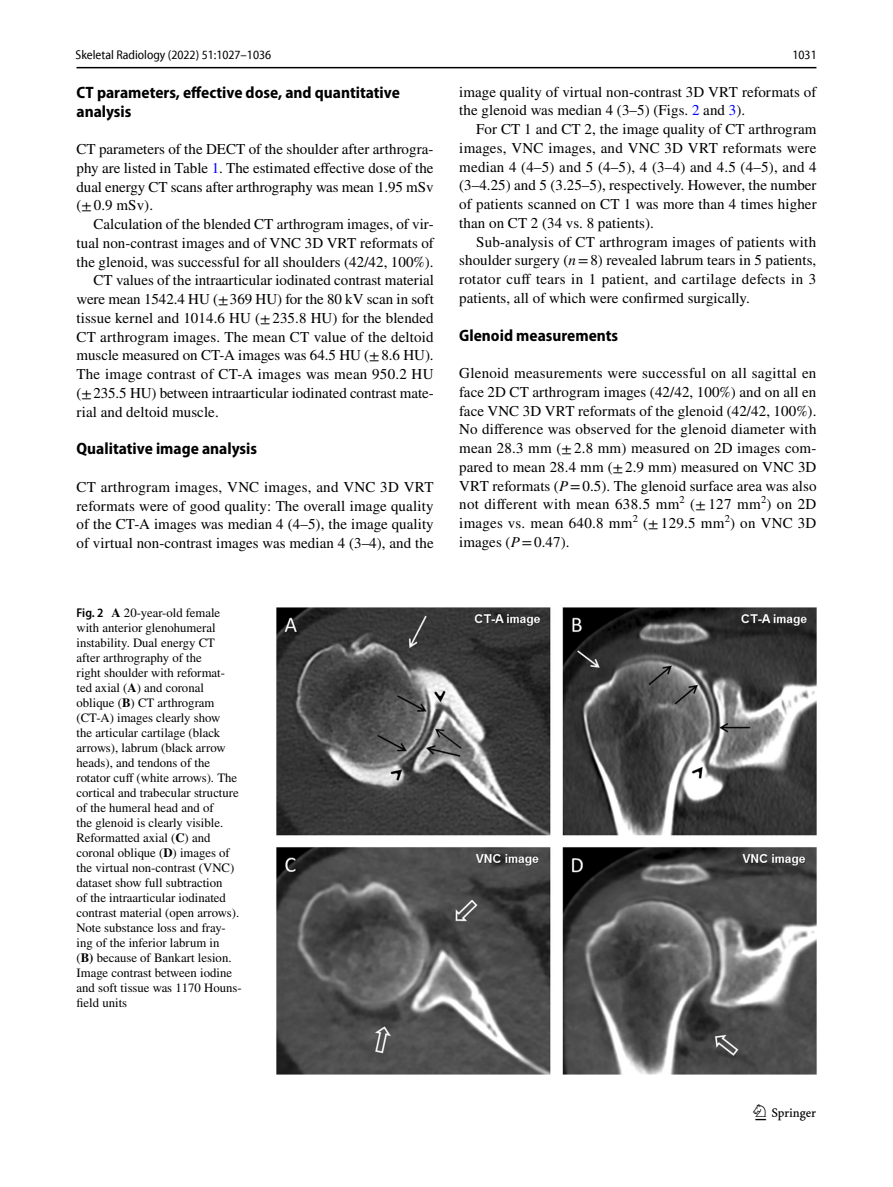
<style>
.page{position:relative;width:893px;height:1187px;background:#fff}
.page>*{position:absolute;margin:0;border:0;box-sizing:border-box;transform-origin:0 0}
.t1{font:22.5px "Springnew Regular 3";color:#000}
.t2{font:700 semi-condensed 16.5px/18.8px "Myriad Pro";color:#000}
.t3{font:15px/18.8px "STIX";letter-spacing:.005em;color:#000;text-align:justify}
.t4{font:12.75px/15px "STIX";color:#000}
.t5{font:semi-condensed 12.75px "Myriad Pro Unic";color:#000}
.s1{color:#00f}
.s2{font-family:"Myriad Pro";font-weight:600;font-stretch:semi-condensed}
.s3{font-weight:700}
.s4{font-style:italic}
</style>
<div class="page">
<hr style="left:77px;top:67px;width:739px;height:1px;background:#000">
<img style="left:276px;top:607px;width:540px;height:466px">
<p class="t5" style="left:76px;top:50px;width:197px">Skeletal Radiology (2022) 51:1027–1036</p>
<p class="t5" style="left:792px;top:50px;width:26px">1031</p>
<p class="t2" style="left:77px;top:83px;width:325px">CT parameters, effective dose, and quantitative analysis</p>
<p class="t3" style="left:77px;top:141px;width:359px">CT parameters of the DECT of the shoulder after arthrogra&shy;phy are listed in Table <span class="s1">1</span>. The estimated effective dose of the dual energy CT scans after arthrography was mean 1.95 mSv (±0.9 mSv).</p>
<p class="t3" style="left:94px;top:216px;width:342px">Calculation of the blended CT arthrogram images, of vir-</p>
<p class="t3" style="left:77px;top:234px;width:359px">tual non-contrast images and of VNC 3D VRT reformats of</p>
<p class="t3" style="left:77px;top:253px;width:359px">the glenoid, was successful for all shoulders (42/42, 100%).</p>
<p class="t3" style="left:94px;top:272px;width:342px">CT values of the intraarticular iodinated contrast material</p>
<p class="t3" style="left:77px;top:291px;width:359px">were mean 1542.4 HU (±369 HU) for the 80 kV scan in soft</p>
<p class="t3" style="left:77px;top:309px;width:359px">tissue kernel and 1014.6 HU (±235.8 HU) for the blended</p>
<p class="t3" style="left:77px;top:328px;width:359px">CT arthrogram images. The mean CT value of the deltoid</p>
<p class="t3" style="left:77px;top:347px;width:359px">muscle measured on CT-A images was 64.5 HU (±8.6 HU).</p>
<p class="t3" style="left:77px;top:366px;width:358px">The image contrast of CT-A images was mean 950.2 HU</p>
<p class="t3" style="left:77px;top:384px;width:359px">(±235.5 HU) between intraarticular iodinated contrast mate-</p>
<p class="t3" style="left:77px;top:403px;width:144px">rial and deltoid muscle.</p>
<p class="t2" style="left:77px;top:439px;width:182px">Qualitative image analysis</p>
<p class="t3" style="left:77px;top:478px;width:359px">CT arthrogram images, VNC images, and VNC 3D VRT reformats were of good quality: The overall image quality of the CT-A images was median 4 (4–5), the image quality of virtual non-contrast images was median 4 (3–4), and the</p>
<p class="t4" style="left:77px;top:605px;width:167px"><span class="s2">Fig. 2</span> <span class="s3">A</span> 20-year-old female with anterior glenohumeral instability. Dual energy CT<br>after arthrography of the<br>right shoulder with reformat&shy;ted axial (<span class="s3">A</span>) and coronal oblique (<span class="s3">B</span>) CT arthrogram (CT-A) images clearly show<br>the articular cartilage (black arrows), labrum (black arrow heads), and tendons of the rotator cuff (white arrows). The cortical and trabecular structure of the humeral head and of<br>the glenoid is clearly visible.<br>Reformatted axial (<span class="s3">C</span>) and coronal oblique (<span class="s3">D</span>) images of the virtual non-contrast (VNC) dataset show full subtraction<br>of the intraarticular iodinated contrast material (open arrows).<br>Note substance loss and fray&shy;ing of the inferior labrum in<br>(<span class="s3">B)</span> because of Bankart lesion.<br>Image contrast between iodine and soft tissue was 1170 Houns&shy;field units</p>
<p class="t3" style="left:459px;top:83px;width:359px">image quality of virtual non-contrast 3D VRT reformats of the glenoid was median 4 (3–5) (Figs. <span class="s1">2</span> and <span class="s1">3</span>).</p>
<p class="t3" style="left:459px;top:121px;width:359px;text-indent:17px">For CT 1 and CT 2, the image quality of CT arthrogram images, VNC images, and VNC 3D VRT reformats were median 4 (4–5) and 5 (4–5), 4 (3–4) and 4.5 (4–5), and 4 (3–4.25) and 5 (3.25–5), respectively. However, the number of patients scanned on CT 1 was more than 4 times higher than on CT 2 (34 vs. 8 patients).</p>
<p class="t3" style="left:459px;top:233px;width:359px;text-indent:17px">Sub-analysis of CT arthrogram images of patients with shoulder surgery (<span class="s4">n</span>=8) revealed labrum tears in 5 patients, rotator cuff tears in 1 patient, and cartilage defects in 3 patients, all of which were confirmed surgically.</p>
<p class="t2" style="left:459px;top:326px;width:160px">Glenoid measurements</p>
<p class="t3" style="left:459px;top:364px;width:359px">Glenoid measurements were successful on all sagittal en face 2D CT arthrogram images (42/42, 100%) and on all en face VNC 3D VRT reformats of the glenoid (42/42, 100%).<br>No difference was observed for the glenoid diameter with mean 28.3 mm (±2.8 mm) measured on 2D images com&shy;pared to mean 28.4 mm (±2.9 mm) measured on VNC 3D VRT reformats (<span class="s4">P</span>=0.5). The glenoid surface area was also not different with mean 638.5 mm<sup>2</sup> (±127 mm<sup>2</sup>) on 2D images vs. mean 640.8 mm<sup>2</sup> (±129.5 mm<sup>2</sup>) on VNC 3D images (<span class="s4">P</span>=0.47).</p>
<h1 class="t1" style="left:755px;top:1104px;width:62px">1 3</h1>
</div>
